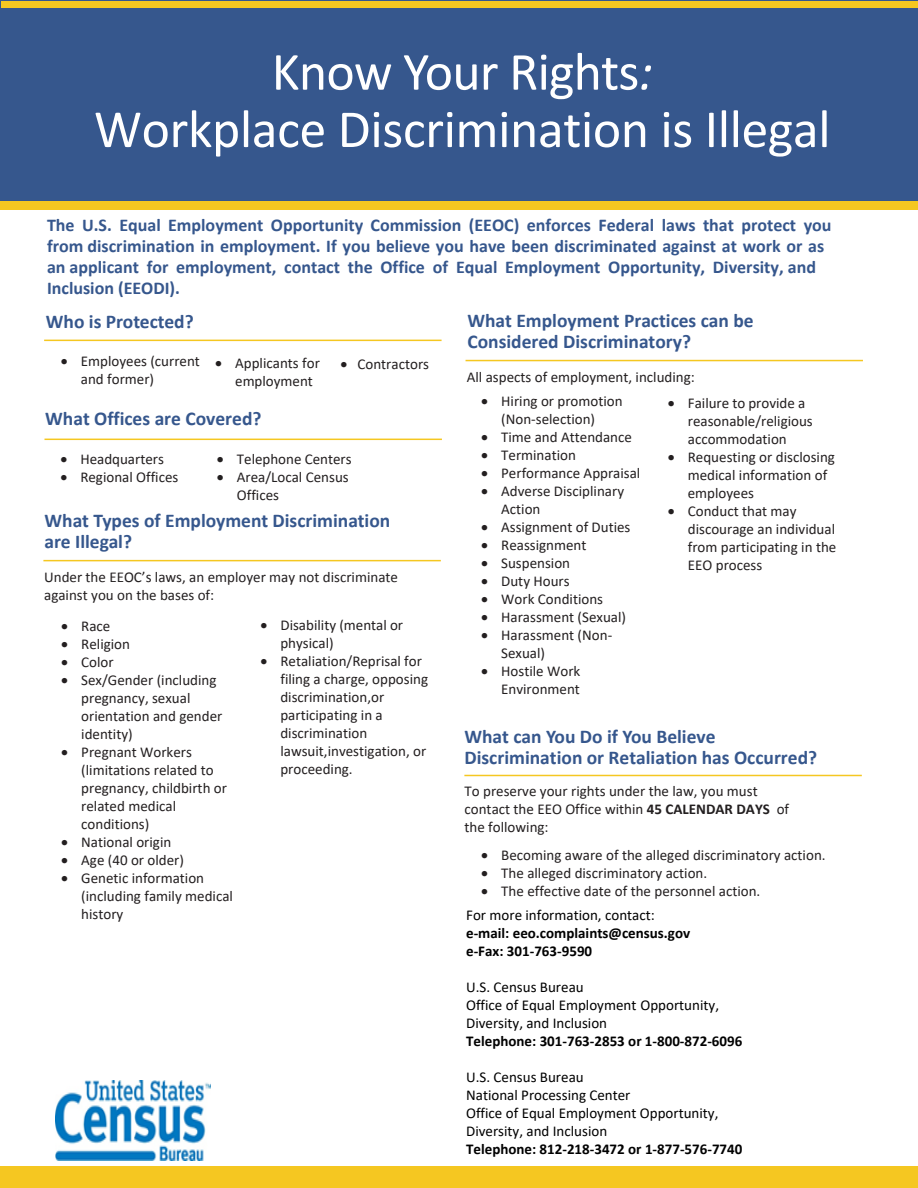
<style>
.page{position:relative;width:918px;height:1188px;background:#fff}
.page>*{position:absolute;margin:0;border:0;box-sizing:border-box;transform-origin:0 0}
.t1{font:54px/57.4px "Calibri";letter-spacing:-.01em;color:#fff;text-align:center}
.t2{font:700 19.5px/21px "Calibri";color:#36578d}
.t3{font:700 18px/21px "Calibri";color:#36578d}
.t4{font:15px/18px "Calibri";color:#231f20}
.t5{font:15px/18px "Calibri";color:#000}
.t6{font:700 15px/18px "Calibri";color:#000}
.s1{font-style:italic}
.s2{font-style:inherit}
.s3{font-weight:700}
</style>
<div class="page">
<div style="left:0;top:201px;width:918px;height:8px;background:#f5c721"></div>
<div style="left:0;top:0;width:918px;height:201px;background:#36578d"></div>
<div style="left:1px;top:1px;width:917px;height:6px;background:#f5c721"></div>
<div style="left:0;top:1167px;width:918px;height:21px;background:#f5c721"></div>
<hr style="left:44px;top:340px;width:398px;height:1px;background:#f5c721">
<hr style="left:45px;top:439px;width:397px;height:1px;background:#f5c721">
<hr style="left:43px;top:560px;width:398px;height:1px;background:#f5c721">
<hr style="left:466px;top:360px;width:397px;height:1px;background:#f5c721">
<hr style="left:464px;top:775px;width:398px;height:1px;background:#f5c721">
<img style="left:55px;top:1080px;width:156px;height:80px">
<p class="t1" style="left:94px;top:42px;width:738px">Know Your Rights<span class="s1">:<br></span>Workplace Discrimination is Illegal</p>
<p class="t3" style="left:47px;top:215px;width:786px">The U.S. Equal Employment Opportunity Commission (EEOC) enforces Federal laws that protect you from discrimination in employment. If you believe you <span class="s2">have</span> been discriminated against at work or as an applicant for employment, contact the Office of Equal Employment Opportunity<span class="s2">,</span> Diversity<span class="s2">,</span> and Inclusion (EEODI).</p>
<p class="t2" style="left:46px;top:311px;width:149px">Who is Protected?</p>
<p class="t4" style="left:81px;top:352px;width:121px;text-indent:-20px">• Employees (current and former)</p>
<p class="t4" style="left:235px;top:354px;width:86px;text-indent:-20px">• Applicants for employment</p>
<p class="t2" style="left:45px;top:408px;width:218px">What <span class="s2">Offices</span> are Covered?</p>
<p class="t4" style="left:60px;top:450px;width:105px">• Headquarters</p>
<p class="t4" style="left:60px;top:468px;width:120px">• Regional Offices</p>
<p class="t2" style="left:45px;top:510px;width:347px">What Types of Employment Discrimination are Illegal?</p>
<p class="t4" style="left:44px;top:568px;width:355px">Under the EEOC’s laws, an employer may not discriminate against you on the bases of:</p>
<p class="t4" style="left:61px;top:616px;width:51px">• Race</p>
<p class="t4" style="left:61px;top:634px;width:70px">• Religion</p>
<p class="t4" style="left:61px;top:652px;width:54px">• Color</p>
<p class="t4" style="left:81px;top:670px;width:143px;text-indent:-20px">• Sex/Gender (including pregnancy, sexual orientation and gender identity)</p>
<p class="t4" style="left:81px;top:742px;width:147px;text-indent:-20px">• Pregnant Workers (limitations related to pregnancy, childbirth or related medical conditions)</p>
<p class="t4" style="left:61px;top:832px;width:112px">• National origin</p>
<p class="t4" style="left:61px;top:850px;width:124px">• Age (40 or older)</p>
<p class="t4" style="left:81px;top:868px;width:153px;text-indent:-20px">• Genetic information (including family medical history</p>
<p class="t4" style="left:341px;top:355px;width:90px">• Contractors</p>
<p class="t4" style="left:217px;top:450px;width:136px">• Telephone Centers</p>
<p class="t4" style="left:237px;top:468px;width:113px;text-indent:-20px">• Area/Local Census<br>Offices</p>
<p class="t4" style="left:280px;top:616px;width:124px;text-indent:-20px">• Disability (mental or physical)</p>
<p class="t4" style="left:280px;top:652px;width:149px;text-indent:-20px">• Retaliation/Reprisal for filing a charge, opposing discrimination,or participating in a discrimination lawsuit,investigation, or proceeding.</p>
<p class="t2" style="left:467px;top:310px;width:288px">What Employment Practices can be<br>Considered Discriminatory?</p>
<p class="t4" style="left:467px;top:367px;width:230px">All aspects of employment, including:</p>
<p class="t4" style="left:481px;top:392px;width:143px;text-align:center">• Hiring or promotion (Non-selection)</p>
<p class="t4" style="left:481px;top:428px;width:152px">• Time and Attendance</p>
<p class="t4" style="left:481px;top:446px;width:96px">• Termination</p>
<p class="t4" style="left:481px;top:464px;width:161px">• Performance Appraisal</p>
<p class="t4" style="left:501px;top:482px;width:124px;text-indent:-20px">• Adverse Disciplinary<br>Action</p>
<p class="t4" style="left:481px;top:518px;width:151px">• Assignment of Duties</p>
<p class="t4" style="left:481px;top:536px;width:107px">• Reassignment</p>
<p class="t4" style="left:481px;top:554px;width:90px">• Suspension</p>
<p class="t4" style="left:481px;top:572px;width:90px">• Duty Hours</p>
<p class="t4" style="left:481px;top:590px;width:123px">• Work Conditions</p>
<p class="t4" style="left:481px;top:608px;width:146px">• Harassment (Sexual)</p>
<p class="t4" style="left:501px;top:626px;width:113px;text-indent:-20px">• Harassment (Non-<br>Sexual)</p>
<p class="t4" style="left:481px;top:662px;width:101px;text-align:right">• Hostile Work<br>Environment</p>
<p class="t4" style="left:688px;top:393px;width:127px;text-indent:-20px">• Failure to provide a reasonable/religious accommodation</p>
<p class="t4" style="left:688px;top:447px;width:149px;text-indent:-20px">• Requesting or disclosing medical information of employees</p>
<p class="t4" style="left:688px;top:501px;width:150px;text-indent:-20px">• Conduct that may discourage an individual from participating in the<br>EEO process</p>
<p class="t2" style="left:464px;top:726px;width:354px">What can You Do if You Believe<br>Discrimination or Retaliation has Occurred?</p>
<p class="t4" style="left:465px;top:782px;width:326px">To preserve your rights under the law, you must contact the EEO Office within <span class="s3">45 CALENDAR DAYS</span> of the following:</p>
<p class="t4" style="left:481px;top:846px;width:346px">• Becoming aware of the alleged discriminatory action.</p>
<p class="t4" style="left:481px;top:864px;width:227px">• The alleged discriminatory action.</p>
<p class="t4" style="left:481px;top:882px;width:281px">• The effective date of the personnel action.</p>
<p class="t5" style="left:466px;top:906px;width:190px">For more information, contact:</p>
<p class="t6" style="left:466px;top:924px;width:226px">e-mail: eeo.complaints@census.gov e-Fax: 301-763-9590</p>
<p class="t5" style="left:466px;top:978px;width:254px">U.S. Census Bureau<br>Office of Equal Employment Opportunity,<br>Diversity, and Inclusion</p>
<p class="t6" style="left:466px;top:1032px;width:278px">Telephone: 301-763-2853 or 1-800-872-6096</p>
<p class="t5" style="left:466px;top:1068px;width:254px">U.S. Census Bureau<br>National Processing Center<br>Office of Equal Employment Opportunity,<br>Diversity, and Inclusion</p>
<p class="t6" style="left:466px;top:1140px;width:278px">Telephone: 812-218-3472 or 1-877-576-7740</p>
</div>
